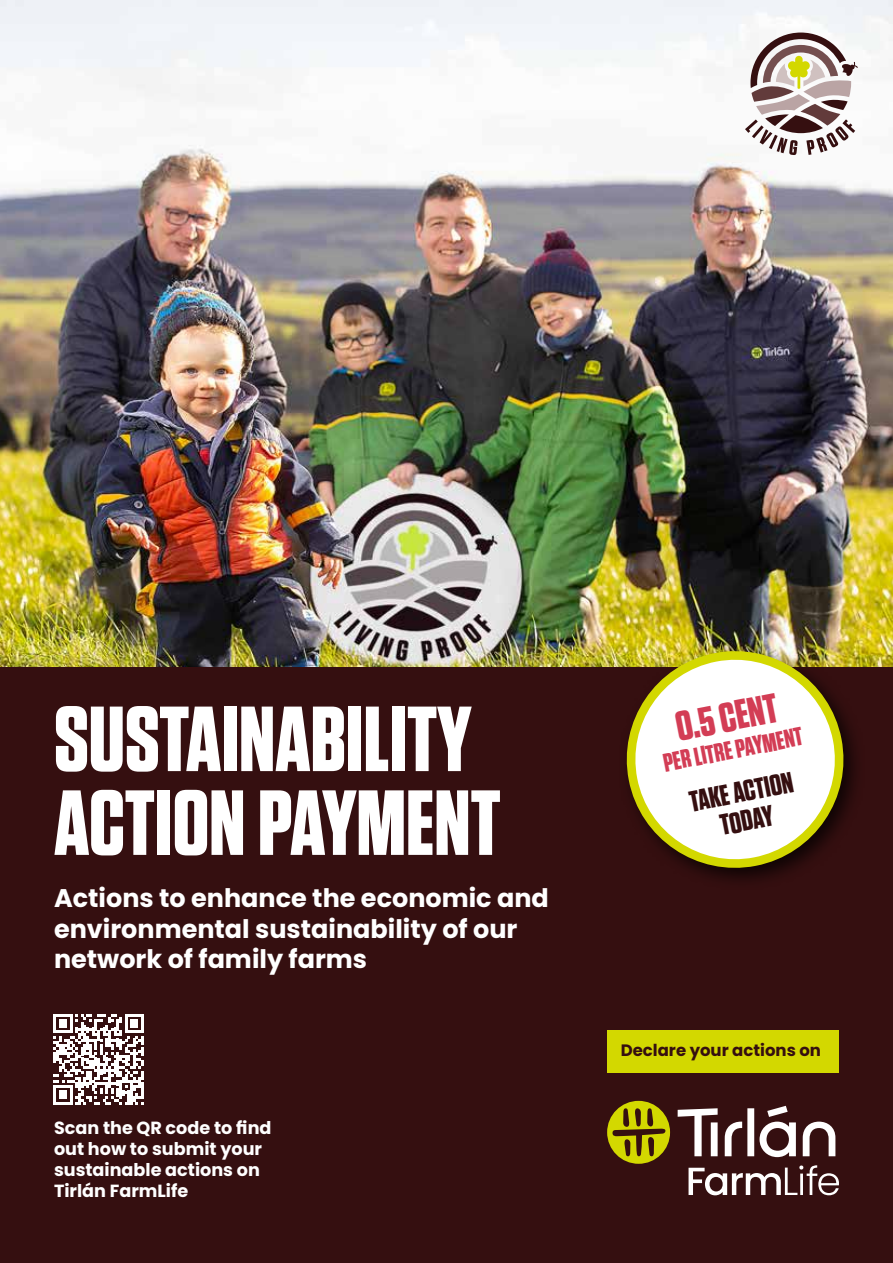
<style>
.page{position:relative;width:893px;height:1263px;background:#fff}
.page>*{position:absolute;margin:0;border:0;box-sizing:border-box;transform-origin:0 0}
.t1{font:700 92.1px/83.8px "Tungsten";color:#fff}
.t2{font:700 41.4px "Tungsten";color:#d33d55}
.t3{font:700 29.25px/29.4px "Tungsten";color:#350f10;text-align:center}
.t4{font:700 25.95px "Tungsten";color:#d33d55}
.t5{font:700 25.5px/30.6px "Poppins";color:#fff}
.t6{font:700 17.55px/21.1px "Poppins";color:#fff}
.t7{font:700 16.5px "Poppins";color:#350f10}
</style>
<div class="page">
<div style="left:0;top:658px;width:893px;height:605px;background:#350f10"></div>
<img style="left:0;top:0;width:893px;height:666px">
<svg style="left:745px;top:33px;width:113px;height:122px"></svg>
<div style="left:618px;top:642px;width:248px;height:248px;background:#000;opacity:.75"></div>
<svg style="left:622px;top:646px;width:226px;height:226px"></svg>
<div style="left:607px;top:1101px;width:63px;height:63px;background:#d3d800;border-radius:50%"></div>
<svg style="left:612px;top:1108px;width:53px;height:48px"></svg>
<svg style="left:678px;top:1106px;width:161px;height:89px"></svg>
<svg style="left:53px;top:1014px;width:91px;height:90px"></svg>
<div style="left:607px;top:1030px;width:231px;height:42px;background:#d3d800"></div>
<h1 class="t1" style="left:54px;top:700px;width:448px">SUSTAINABILITY<br>ACTION PAYMENT</h1>
<p class="t5" style="left:54px;top:883px;width:496px">Actions to enhance the economic and environmental sustainability of our network of family farms</p>
<p class="t6" style="left:54px;top:1117px;width:219px">Scan the QR code to find out how to submit your sustainable actions on<br>Tirlán FarmLife</p>
<h2 class="t2" style="left:672px;top:705px;width:105px;rotate:-11deg">0.5 CENT</h2>
<p class="t4" style="left:661px;top:749px;width:143px;rotate:-11deg">PER LITRE PAYMENT</p>
<p class="t3" style="left:687px;top:788px;width:106px;rotate:-11deg">TAKE ACTION<br>TODAY</p>
<p class="t7" style="left:621px;top:1041px;width:202px">Declare your actions on</p>
</div>
